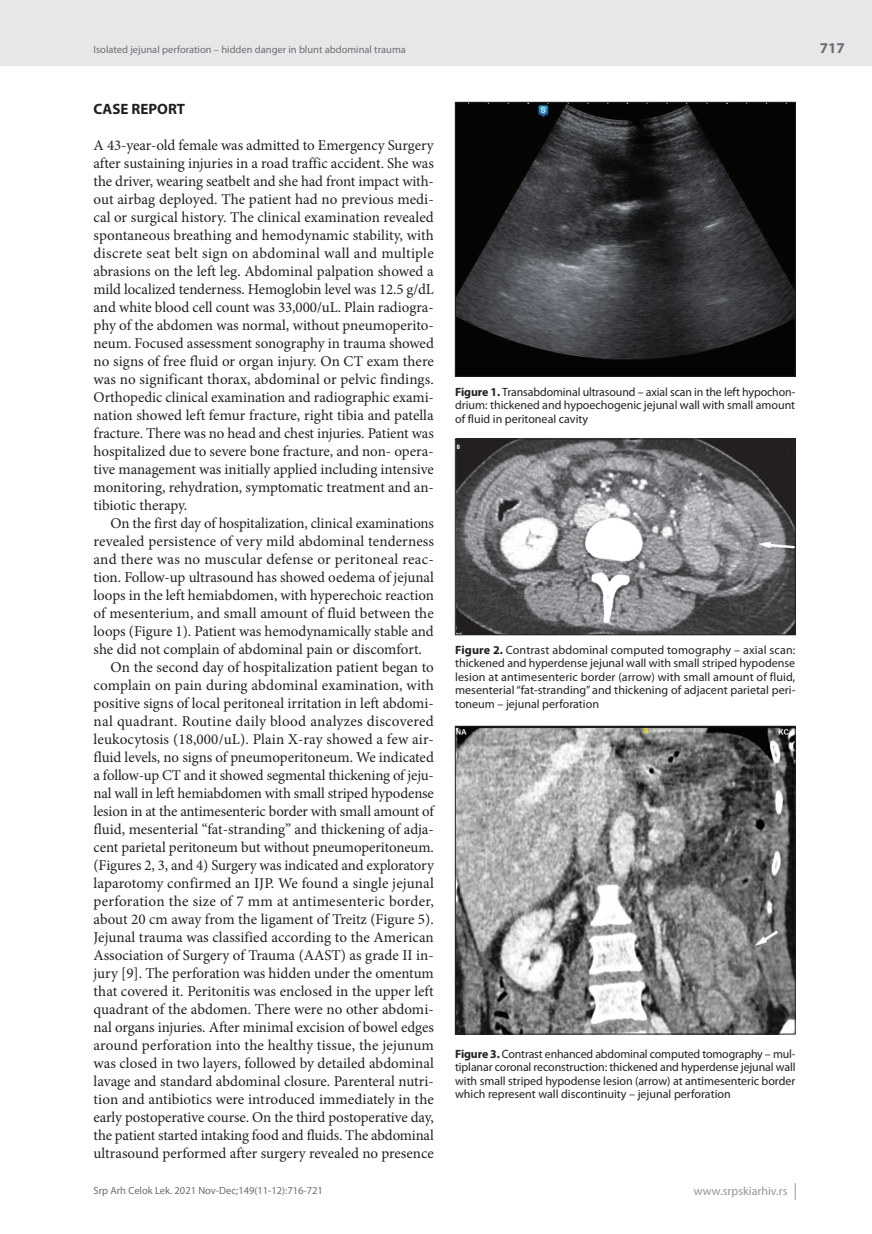
<style>
.page{position:relative;width:872px;height:1234px;background:#fff}
.page>*{position:absolute;margin:0;border:0;box-sizing:border-box;transform-origin:0 0}
.t1{font:15px/18px "Minion Pro";color:#231f20;text-align:justify}
.t2{font:700 15px "Myriad Pro";color:#231f20}
.t3{font:700 15px "Myriad Pro";color:#6c6d70}
.t4{font:12px/13.5px "Myriad Pro";color:#231f20;text-align:justify}
.t5{font:12px "Myriad Pro";color:#939598}
.t6{font:10.5px "Myriad Pro";color:#6c6d70}
.s1{font-weight:700}
</style>
<div class="page">
<div style="left:0;top:0;width:872px;height:66px;background:#e6e7e9"></div>
<svg style="left:795px;top:1183px;width:1px;height:16px"></svg>
<img style="left:457px;top:104px;width:336px;height:270px">
<div style="left:455px;top:102px;width:340px;height:274px;border:1px solid #231f20"></div>
<img style="left:457px;top:440px;width:336px;height:192px">
<div style="left:455px;top:438px;width:340px;height:196px;border:1px solid #231f20"></div>
<img style="left:457px;top:728px;width:336px;height:303px">
<div style="left:455px;top:726px;width:340px;height:307px;border:1px solid #231f20"></div>
<p class="t6" style="left:94px;top:43px;width:314px">Isolated jejunal perforation – hidden danger in blunt abdominal trauma</p>
<p class="t2" style="left:94px;top:99px;width:93px">CASE REPORT</p>
<p class="t1" style="left:94px;top:136px;width:342px">A 43-year-old female was admitted to Emergency Surgery after sustaining injuries in a road traffic accident. She was the driver, wearing seatbelt and she had front impact with&shy;out airbag deployed. The patient had no previous medi&shy;cal or surgical history. The clinical examination revealed spontaneous breathing and hemodynamic stability, with discrete seat belt sign on abdominal wall and multiple abrasions on the left leg. Abdominal palpation showed a mild localized tenderness. Hemoglobin level was 12.5 g/dL and white blood cell count was 33,000/uL. Plain radiogra&shy;phy of the abdomen was normal, without pneumoperito&shy;neum. Focused assessment sonography in trauma showed no signs of free fluid or organ injury. On CT exam there was no significant thorax, abdominal or pelvic findings.<br>Orthopedic clinical examination and radiographic exami&shy;nation showed left femur fracture, right tibia and patella fracture. There was no head and chest injuries. Patient was hospitalized due to severe bone fracture, and non- opera&shy;tive management was initially applied including intensive monitoring, rehydration, symptomatic treatment and an&shy;tibiotic therapy.</p>
<p class="t1" style="left:111px;top:514px;width:325px">On the first day of hospitalization, clinical examinations</p>
<p class="t1" style="left:94px;top:532px;width:342px">revealed persistence of very mild abdominal tenderness</p>
<p class="t1" style="left:94px;top:550px;width:342px">and there was no muscular defense or peritoneal reac-</p>
<p class="t1" style="left:94px;top:568px;width:342px">tion. Follow-up ultrasound has showed oedema of jejunal</p>
<p class="t1" style="left:94px;top:586px;width:342px">loops in the left hemiabdomen, with hyperechoic reaction</p>
<p class="t1" style="left:94px;top:604px;width:342px">of mesenterium, and small amount of fluid between the</p>
<p class="t1" style="left:94px;top:622px;width:342px">loops (Figure 1). Patient was hemodynamically stable and</p>
<p class="t1" style="left:94px;top:640px;width:330px">she did not complain of abdominal pain or discomfort.</p>
<p class="t1" style="left:111px;top:658px;width:325px">On the second day of hospitalization patient began to</p>
<p class="t1" style="left:94px;top:676px;width:342px">complain on pain during abdominal examination, with</p>
<p class="t1" style="left:94px;top:694px;width:342px">positive signs of local peritoneal irritation in left abdomi-</p>
<p class="t1" style="left:94px;top:712px;width:342px">nal quadrant. Routine daily blood analyzes discovered</p>
<p class="t1" style="left:94px;top:730px;width:342px">leukocytosis (18,000/uL). Plain X-ray showed a few air-</p>
<p class="t1" style="left:94px;top:748px;width:342px">fluid levels, no signs of pneumoperitoneum. We indicated</p>
<p class="t1" style="left:94px;top:766px;width:342px">a follow-up CT and it showed segmental thickening of jeju-</p>
<p class="t1" style="left:94px;top:784px;width:342px">nal wall in left hemiabdomen with small striped hypodense</p>
<p class="t1" style="left:94px;top:802px;width:342px">lesion in at the antimesenteric border with small amount of</p>
<p class="t1" style="left:94px;top:820px;width:342px">fluid, mesenterial “fat-stranding” and thickening of adja-</p>
<p class="t1" style="left:94px;top:838px;width:342px">cent parietal peritoneum but without pneumoperitoneum.</p>
<p class="t1" style="left:94px;top:856px;width:342px">(Figures 2, 3, and 4) Surgery was indicated and exploratory</p>
<p class="t1" style="left:94px;top:874px;width:342px">laparotomy confirmed an IJP. We found a single jejunal</p>
<p class="t1" style="left:94px;top:892px;width:342px">perforation the size of 7 mm at antimesenteric border,</p>
<p class="t1" style="left:94px;top:910px;width:342px">about 20 cm away from the ligament of Treitz (Figure 5).</p>
<p class="t1" style="left:94px;top:928px;width:342px">Jejunal trauma was classified according to the American</p>
<p class="t1" style="left:94px;top:946px;width:342px">Association of Surgery of Trauma (AAST) as grade II in-</p>
<p class="t1" style="left:94px;top:964px;width:342px">jury [9]. The perforation was hidden under the omentum</p>
<p class="t1" style="left:94px;top:982px;width:342px">that covered it. Peritonitis was enclosed in the upper left</p>
<p class="t1" style="left:94px;top:1000px;width:342px">quadrant of the abdomen. There were no other abdomi-</p>
<p class="t1" style="left:94px;top:1018px;width:342px">nal organs injuries. After minimal excision of bowel edges</p>
<p class="t1" style="left:94px;top:1036px;width:342px">around perforation into the healthy tissue, the jejunum</p>
<p class="t1" style="left:94px;top:1054px;width:342px">was closed in two layers, followed by detailed abdominal</p>
<p class="t1" style="left:94px;top:1072px;width:342px">lavage and standard abdominal closure. Parenteral nutri-</p>
<p class="t1" style="left:94px;top:1090px;width:342px">tion and antibiotics were introduced immediately in the</p>
<p class="t1" style="left:94px;top:1108px;width:342px">early postoperative course. On the third postoperative day,</p>
<p class="t1" style="left:94px;top:1126px;width:342px">the patient started intaking food and fluids. The abdominal</p>
<p class="t1" style="left:94px;top:1144px;width:342px">ultrasound performed after surgery revealed no presence</p>
<p class="t4" style="left:455px;top:385px;width:342px"><span class="s1">Figure 1.</span> Transabdominal ultrasound – axial scan in the left hypochon&shy;drium: thickened and hypoechogenic jejunal wall with small amount of fluid in peritoneal cavity</p>
<p class="t4" style="left:455px;top:642px;width:342px"><span class="s1">Figure 2.</span> Contrast abdominal computed tomography – axial scan: thickened and hyperdense jejunal wall with small striped hypodense lesion at antimesenteric border (arrow) with small amount of fluid, mesenterial “fat-stranding” and thickening of adjacent parietal peri&shy;toneum – jejunal perforation</p>
<p class="t4" style="left:455px;top:1046px;width:342px"><span class="s1">Figure 3.</span> Contrast enhanced abdominal computed tomography – mul&shy;tiplanar coronal reconstruction: thickened and hyperdense jejunal wall with small striped hypodense lesion (arrow) at antimesenteric border which represent wall discontinuity – jejunal perforation</p>
<p class="t6" style="left:94px;top:1184px;width:231px">Srp Arh Celok Lek. 2021 Nov-Dec;149(11-12):716-721</p>
<p class="t5" style="left:694px;top:1183px;width:95px">www.srpskiarhiv.rs</p>
<p class="t3" style="left:820px;top:38px;width:26px">717</p>
</div>
